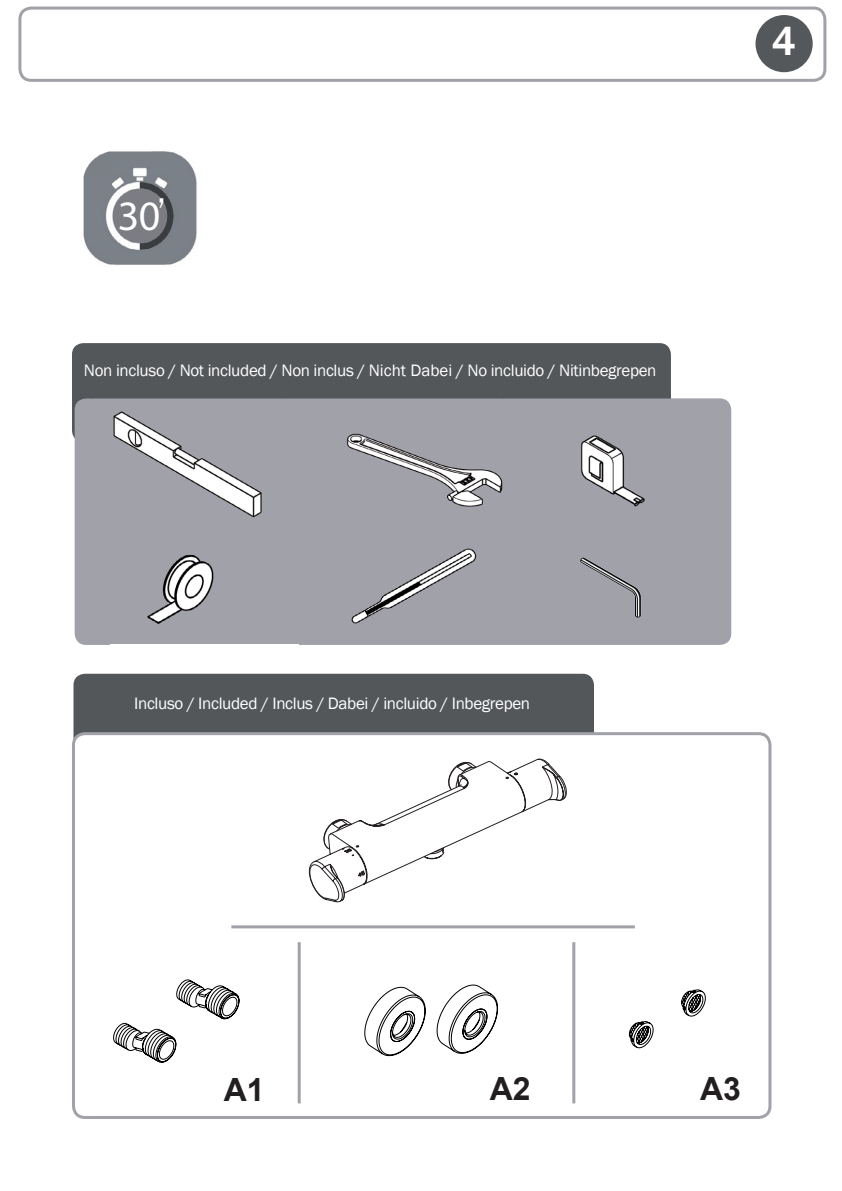
<style>
.page{position:relative;width:842px;height:1191px;background:#fff}
.page>*{position:absolute;margin:0;border:0;box-sizing:border-box;transform-origin:0 0}
.t1{font:42px "Myriad Pro";color:#fff}
.t2{font:500 42px "Franklin Gothic";color:#fff}
.t3{font:700 32px "Arial";color:#231f20}
.t4{font:17px "Franklin Gothic";letter-spacing:-.02em;color:#fff}
</style>
<div class="page">
<img style="left:83px;top:151px;width:114px;height:114px">
<div style="left:74px;top:674px;width:520px;height:83px;background:#54575a;border-radius:11px"></div>
<div style="left:72px;top:733px;width:696px;height:384px;background:#fff;border-radius:11px"></div>
<div style="left:72px;top:732px;width:699px;height:387px;border:3px solid #a1a1a9;border-radius:11px"></div>
<div style="left:72px;top:343px;width:599px;height:99px;background:#54575a;border-radius:11px"></div>
<div style="left:75px;top:398px;width:656px;height:247px;background:#a1a1a9;border-radius:11px"></div>
<img style="left:93px;top:398px;width:193px;height:120px">
<img style="left:347px;top:433px;width:156px;height:74px">
<img style="left:503px;top:398px;width:220px;height:109px">
<img style="left:147px;top:554px;width:67px;height:70px">
<img style="left:351px;top:553px;width:126px;height:71px">
<img style="left:459px;top:548px;width:17px;height:5px">
<svg style="left:628px;top:989px;width:78px;height:59px"></svg>
<hr style="left:572px;top:942px;width:3px;height:161px;background:#a1a1a9">
<hr style="left:298px;top:942px;width:3px;height:161px;background:#a1a1a9">
<hr style="left:231px;top:925px;width:404px;height:3px;background:#a1a1a9">
<svg style="left:113px;top:979px;width:127px;height:84px"></svg>
<div style="left:755px;top:15px;width:58px;height:57px;background:#55585b;border-radius:50%"></div>
<div style="left:18px;top:7px;width:808px;height:75px;border:3px solid #a1a1a8;border-radius:11px"></div>
<img style="left:83px;top:151px;width:27px;height:25px">
<svg style="left:364px;top:986px;width:62px;height:70px"></svg>
<svg style="left:436px;top:984px;width:62px;height:70px"></svg>
<img style="left:580px;top:557px;width:61px;height:61px">
<svg style="left:308px;top:758px;width:259px;height:145px"></svg>
<h1 class="t1" style="left:118px;top:190px;width:44px">30</h1>
<p class="t4" style="left:84px;top:359px;width:574px">Non incluso / Not included / Non inclus / Nicht Dabei / No incluido / Nitinbegrepen</p>
<h1 class="t2" style="left:771px;top:15px;width:26px">4</h1>
<p class="t4" style="left:134px;top:692px;width:397px">Incluso / Included / Inclus / Dabei / incluido / Inbegrepen</p>
<h2 class="t3" style="left:224px;top:1068px;width:42px">A1</h2>
<h2 class="t3" style="left:490px;top:1067px;width:42px">A2</h2>
<h2 class="t3" style="left:700px;top:1067px;width:42px">A3</h2>
</div>
